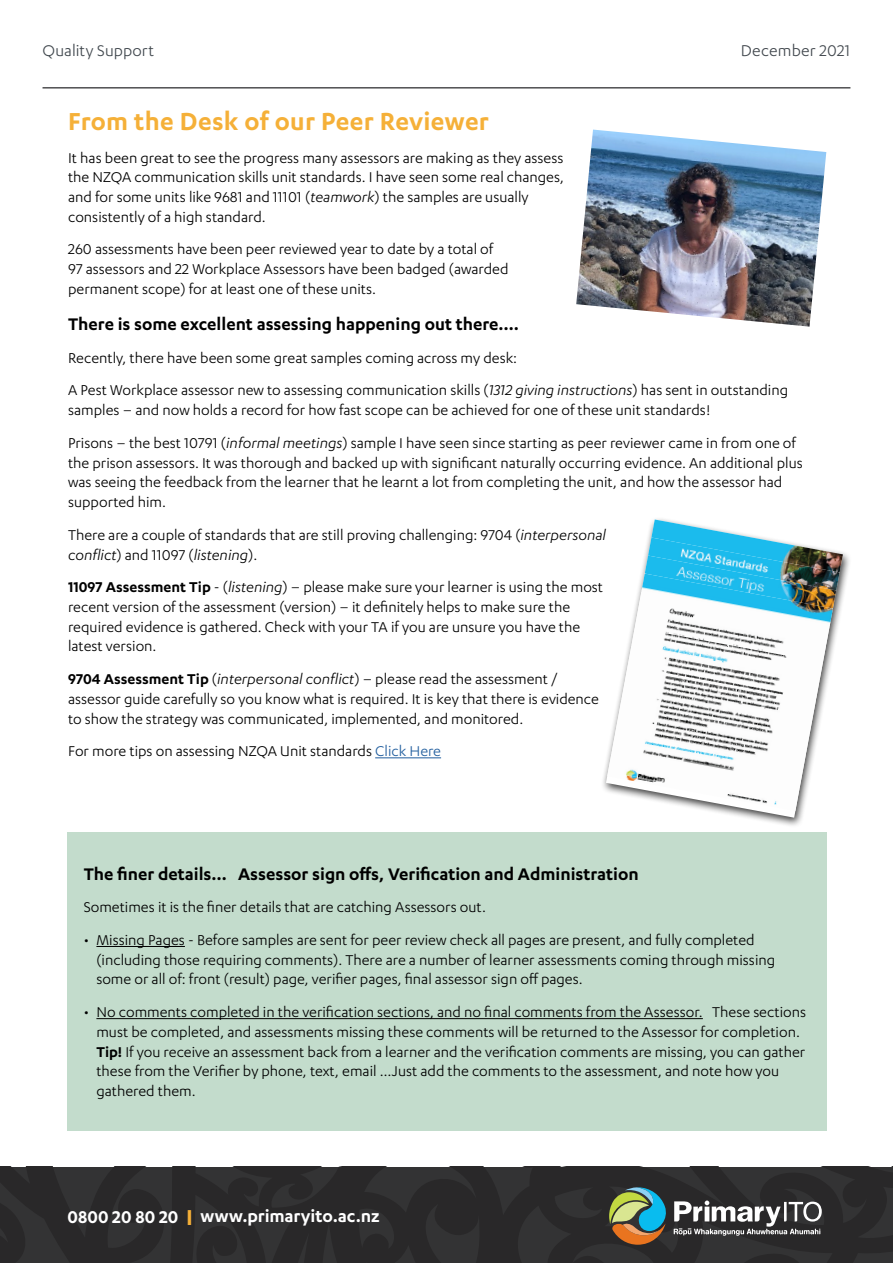
<style>
.page{position:relative;width:893px;height:1263px;background:#fff}
.page>*{position:absolute;margin:0;border:0;box-sizing:border-box;transform-origin:0 0}
.t1{font:600 28.5px "Karbon";letter-spacing:.01em;color:#f5b038}
.t2{font:600 19.8px "Karbon";color:#fff}
.t3{font:600 19.5px "Karbon";color:#000}
.t4{font:18px "Karbon";letter-spacing:.005em;color:#42494f}
.t5{font:18px "Karbon";letter-spacing:.01em;color:#43494f}
.t6{font:16.5px/19.8px "Karbon";color:#000}
.s1{font-style:italic}
.s2{font-weight:600}
.s3{color:#215e9e}
.s4{font-family:"Fengardo Neue";font-weight:900;font-size:21px;color:#f5b038}
</style>
<div class="page">
<svg style="left:0;top:1167px;width:893px;height:96px;background:#2c2b2c"></svg>
<svg style="left:609px;top:1187px;width:213px;height:58px;background:#595e57"></svg>
<hr style="left:43px;top:87px;width:807px;height:2px;background:#4f4f51">
<hr style="left:375px;top:757px;width:66px;height:1px;background:#215e9e">
<img style="left:576px;top:130px;width:250px;height:197px">
<div style="left:601px;top:516px;width:251px;height:313px;background:#000;opacity:.75"></div>
<svg style="left:606px;top:519px;width:237px;height:299px"></svg>
<img style="left:651px;top:519px;width:192px;height:53px">
<img style="left:648px;top:537px;width:192px;height:53px">
<img style="left:645px;top:555px;width:191px;height:53px">
<img style="left:641px;top:573px;width:192px;height:53px">
<img style="left:638px;top:591px;width:192px;height:53px">
<img style="left:635px;top:610px;width:191px;height:52px">
<img style="left:631px;top:628px;width:192px;height:52px">
<img style="left:628px;top:646px;width:192px;height:52px">
<img style="left:625px;top:664px;width:191px;height:52px">
<img style="left:621px;top:682px;width:192px;height:52px">
<img style="left:618px;top:700px;width:191px;height:52px">
<img style="left:615px;top:718px;width:191px;height:52px">
<img style="left:611px;top:736px;width:192px;height:52px">
<img style="left:608px;top:754px;width:191px;height:52px">
<img style="left:607px;top:772px;width:189px;height:39px">
<div style="left:67px;top:832px;width:759px;height:299px;background:#c3dccc"></div>
<hr style="left:96px;top:946px;width:89px;height:1px;background:#000">
<hr style="left:96px;top:1018px;width:607px;height:1px;background:#000">
<p class="t4" style="left:43px;top:41px;width:113px">Quality Support</p>
<p class="t5" style="left:741px;top:41px;width:111px">December 2021</p>
<h1 class="t1" style="left:68px;top:105px;width:422px">From the Desk of our Peer Reviewer</h1>
<p class="t6" style="left:68px;top:147px;width:497px">It has been great to see the progress many assessors are making as they assess the NZQA communication skills unit standards. I have seen some real changes, and for some units like 9681 and 11101 (<span class="s1">teamwork</span>) the samples are usually consistently of a high standard.</p>
<p class="t6" style="left:68px;top:239px;width:442px">260 assessments have been peer reviewed year to date by a total of<br>97 assessors and 22 Workplace Assessors have been badged (awarded permanent scope) for at least one of these units.</p>
<p class="t3" style="left:68px;top:313px;width:452px">There is some excellent assessing happening out there….</p>
<p class="t6" style="left:68px;top:341px;width:722px;line-height:32.5px">Recently, there have been some great samples coming across my desk:<br>A Pest Workplace assessor new to assessing communication skills (<span class="s1">1312 giving instructions</span>) has sent in outstanding</p>
<p class="t6" style="left:68px;top:393px;width:729px;line-height:32.5px">samples – and now holds a record for how fast scope can be achieved for one of these unit standards!<br>Prisons – the best 10791 (<span class="s1">informal meetings</span>) sample I have seen since starting as peer reviewer came in from one of</p>
<p class="t6" style="left:68px;top:452px;width:736px">the prison assessors. It was thorough and backed up with significant naturally occurring evidence. An additional plus was seeing the feedback from the learner that he learnt a lot from completing the unit, and how the assessor had supported him.</p>
<p class="t6" style="left:68px;top:524px;width:539px">There are a couple of standards that are still proving challenging: 9704 (<span class="s1">interpersonal conflict</span>) and 11097 (<span class="s1">listening</span>).</p>
<p class="t6" style="left:68px;top:577px;width:537px"><span class="s2">11097 Assessment Tip</span> - (<span class="s1">listening</span>) – please make sure your learner is using the most recent version of the assessment (version) – it definitely helps to make sure the required evidence is gathered. Check with your TA if you are unsure you have the latest version.</p>
<p class="t6" style="left:68px;top:669px;width:532px"><span class="s2">9704 Assessment Tip</span> (<span class="s1">interpersonal conflict</span>) – please read the assessment / assessor guide carefully so you know what is required. It is key that there is evidence to show the strategy was communicated, implemented, and monitored.</p>
<p class="t6" style="left:68px;top:741px;width:374px">For more tips on assessing NZQA Unit standards <span class="s3">Click Here</span></p>
<p class="t3" style="left:84px;top:863px;width:557px">The finer details… Assessor sign offs, Verification and Administration</p>
<p class="t6" style="left:84px;top:897px;width:404px">Sometimes it is the finer details that are catching Assessors out.</p>
<p class="t6" style="left:96px;top:929px;width:680px;text-indent:-13px">• Missing Pages - Before samples are sent for peer review check all pages are present, and fully completed (including those requiring comments). There are a number of learner assessments coming through missing some or all of: front (result) page, verifier pages, final assessor sign off pages.</p>
<p class="t6" style="left:96px;top:1002px;width:711px;text-indent:-13px">• No comments completed in the verification sections, and no final comments from the Assessor. These sections must be completed, and assessments missing these comments will be returned to the Assessor for completion.<br><span class="s2">Tip!</span> If you receive an assessment back from a learner and the verification comments are missing, you can gather these from the Verifier by phone, text, email …Just add the comments to the assessment, and note how you gathered them.</p>
<p class="t2" style="left:67px;top:1204px;width:314px">0800 20 80 20 <span class="s4">I</span> www.primaryito.ac.nz</p>
</div>
